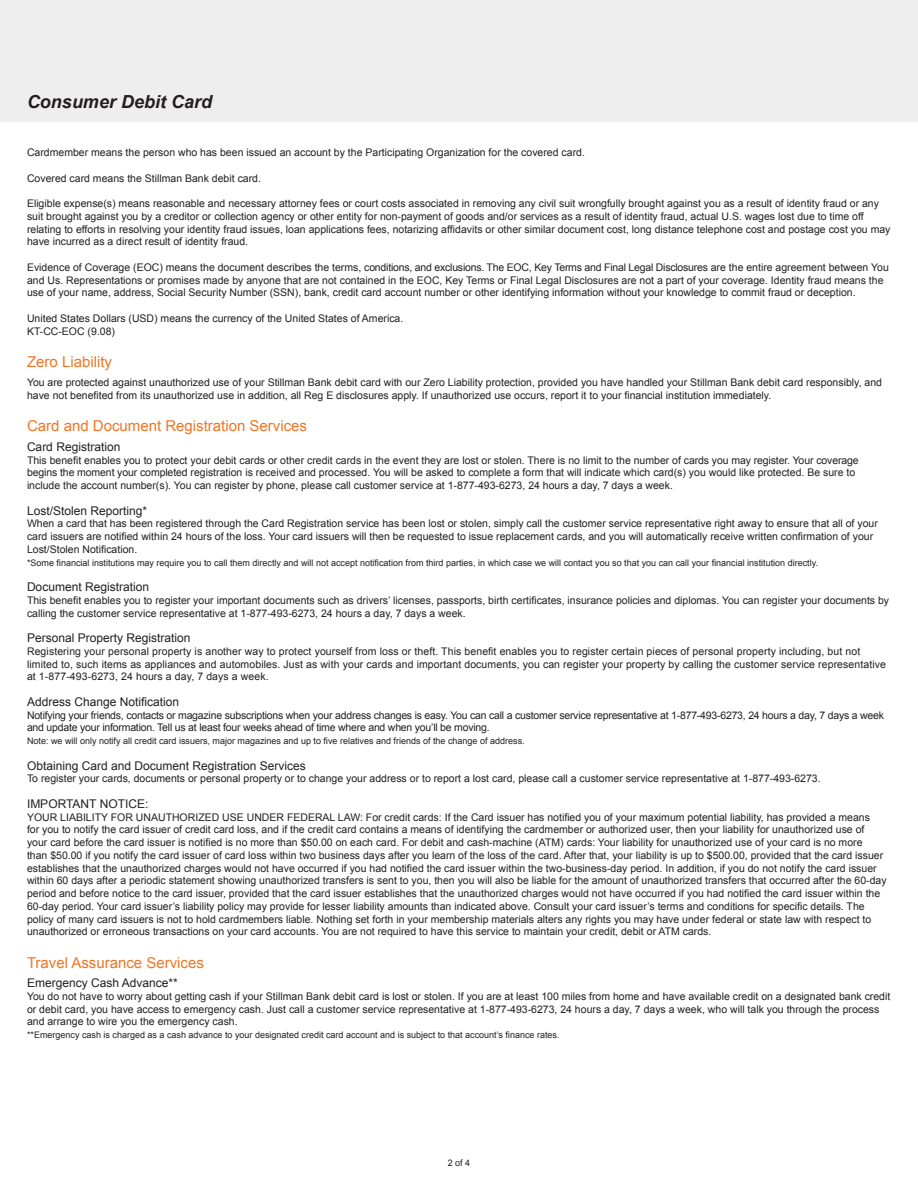
<style>
.page{position:relative;width:918px;height:1188px;background:#fff}
.page>*{position:absolute;margin:0;border:0;box-sizing:border-box;transform-origin:0 0}
.HEAD_-_ORG{font:italic 700 18px "Arial";color:#231f20}
.BODY{font:15px "Arial";color:#f07523}
.HEAD_-_ORG-2{font:15px "Arial";color:#f07523}
.SUB{font:12px "Arial";color:#231f20}
.BODY-2{font:12px "Arial";color:#231f20}
.BODY-3{font:10.5px/12.8px "Arial";color:#231f20}
.SUB-2{font:10.5px/12.8px "Arial";color:#231f20}
.BODY-4{font:10.5px/12.8px "Arial";letter-spacing:-.02em;color:#231f20}
.asterik_copy{font:9px "Arial";color:#231f20}
</style>
<div class="page">
<div style="left:0;top:0;width:918px;height:122px;background:#eeeeef"></div>
<p class="HEAD_-_ORG" style="left:27px;top:90px;width:187px">Consumer Debit Card</p>
<p class="BODY-3" style="left:27px;top:146px;width:559px">Cardmember means the person who has been issued an account by the Participating Organization for the covered card.</p>
<p class="BODY-3" style="left:27px;top:172px;width:236px">Covered card means the Stillman Bank debit card.</p>
<p class="BODY-3" style="left:27px;top:197px;width:865px">Eligible expense(s) means reasonable and necessary attorney fees or court costs associated in removing any civil suit wrongfully brought against you as a result of identity fraud or any suit brought against you by a creditor or collection agency or other entity for non-payment of goods and/or services as a result of identity fraud, actual U.S. wages lost due to time off relating to efforts in resolving your identity fraud issues, loan applications fees, notarizing affidavits or other similar document cost, long distance telephone cost and postage cost you may have incurred as a direct result of identity fraud.</p>
<p class="BODY-3" style="left:27px;top:261px;width:863px">Evidence of Coverage (EOC) means the document describes the terms, conditions, and exclusions. The EOC, Key Terms and Final Legal Disclosures are the entire agreement between You and Us. Representations or promises made by anyone that are not contained in the EOC, Key Terms or Final Legal Disclosures are not a part of your coverage. Identity fraud means the use of your name, address, Social Security Number (SSN), bank, credit card account number or other identifying information without your knowledge to commit fraud or deception.</p>
<p class="BODY-3" style="left:27px;top:312px;width:378px">United States Dollars (USD) means the currency of the United States of America.</p>
<p class="BODY-3" style="left:27px;top:325px;width:90px">KT-CC-EOC (9.08)</p>
<p class="BODY" style="left:27px;top:352px;width:87px">Zero Liability</p>
<p class="BODY-3" style="left:27px;top:376px;width:857px">You are protected against unauthorized use of your Stillman Bank debit card with our Zero Liability protection, provided you have handled your Stillman Bank debit card responsibly, and have not benefited from its unauthorized use in addition, all Reg E disclosures apply. If unauthorized use occurs, report it to your financial institution immediately.</p>
<p class="BODY" style="left:27px;top:416px;width:282px">Card and Document Registration Services</p>
<p class="SUB" style="left:27px;top:439px;width:95px">Card Registration</p>
<p class="SUB-2" style="left:27px;top:454px;width:833px">This benefit enables you to protect your debit cards or other credit cards in the event they are lost or stolen. There is no limit to the number of cards you may register. Your coverage begins the moment your completed registration is received and processed. You will be asked to complete a form that will indicate which card(s) you would like protected. Be sure to include the account number(s). You can register by phone, please call customer service at 1-877-493-6273, 24 hours a day, 7 days a week.</p>
<p class="SUB" style="left:27px;top:503px;width:122px">Lost/Stolen Reporting*</p>
<p class="BODY-3" style="left:27px;top:517px;width:852px">When a card that has been registered through the Card Registration service has been lost or stolen, simply call the customer service representative right away to ensure that all of your card issuers are notified within 24 hours of the loss. Your card issuers will then be requested to issue replacement cards, and you will automatically receive written confirmation of your<br>Lost/Stolen Notification.</p>
<p class="asterik_copy" style="left:27px;top:557px;width:793px">*Some financial institutions may require you to call them directly and will not accept notification from third parties, in which case we will contact you so that you can call your financial institution directly.</p>
<p class="SUB" style="left:27px;top:579px;width:124px">Document Registration</p>
<p class="BODY-3" style="left:27px;top:594px;width:864px">This benefit enables you to register your important documents such as drivers’ licenses, passports, birth certificates, insurance policies and diplomas. You can register your documents by calling the customer service representative at 1-877-493-6273, 24 hours a day, 7 days a week.</p>
<p class="SUB" style="left:27px;top:630px;width:165px">Personal Property Registration</p>
<p class="BODY-3" style="left:27px;top:645px;width:861px">Registering your personal property is another way to protect yourself from loss or theft. This benefit enables you to register certain pieces of personal property including, but not limited to, such items as appliances and automobiles. Just as with your cards and important documents, you can register your property by calling the customer service representative at 1-877-493-6273, 24 hours a day, 7 days a week.</p>
<p class="SUB" style="left:27px;top:694px;width:154px">Address Change Notification</p>
<p class="BODY-4" style="left:27px;top:709px;width:859px">Notifying your friends, contacts or magazine subscriptions when your address changes is easy. You can call a customer service representative at 1-877-493-6273, 24 hours a day, 7 days a week and update your information. Tell us at least four weeks ahead of time where and when you’ll be moving.</p>
<p class="asterik_copy" style="left:27px;top:735px;width:499px">Note: we will only notify all credit card issuers, major magazines and up to five relatives and friends of the change of address.</p>
<p class="BODY-2" style="left:27px;top:758px;width:280px">Obtaining Card and Document Registration Services</p>
<p class="BODY-3" style="left:27px;top:772px;width:795px">To register your cards, documents or personal property or to change your address or to report a lost card, please call a customer service representative at 1-877-493-6273.</p>
<p class="BODY-2" style="left:27px;top:796px;width:123px">IMPORTANT NOTICE:</p>
<p class="BODY-3" style="left:27px;top:811px;width:861px">YOUR LIABILITY FOR UNAUTHORIZED USE UNDER FEDERAL LAW: For credit cards: If the Card issuer has notified you of your maximum potential liability, has provided a means<br>for you to notify the card issuer of credit card loss, and if the credit card contains a means of identifying the cardmember or authorized user, then your liability for unauthorized use of your card before the card issuer is notified is no more than $50.00 on each card. For debit and cash-machine (ATM) cards: Your liability for unauthorized use of your card is no more<br>than $50.00 if you notify the card issuer of card loss within two business days after you learn of the loss of the card. After that, your liability is up to $500.00, provided that the card issuer establishes that the unauthorized charges would not have occurred if you had notified the card issuer within the two-business-day period. In addition, if you do not notify the card issuer within 60 days after a periodic statement showing unauthorized transfers is sent to you, then you will also be liable for the amount of unauthorized transfers that occurred after the 60-day period and before notice to the card issuer, provided that the card issuer establishes that the unauthorized charges would not have occurred if you had notified the card issuer within the 60-day period. Your card issuer’s liability policy may provide for lesser liability amounts than indicated above. Consult your card issuer’s terms and conditions for specific details. The policy of many card issuers is not to hold cardmembers liable. Nothing set forth in your membership materials alters any rights you may have under federal or state law with respect to unauthorized or erroneous transactions on your card accounts. You are not required to have this service to maintain your credit, debit or ATM cards.</p>
<p class="HEAD_-_ORG-2" style="left:27px;top:953px;width:178px">Travel Assurance Services</p>
<p class="SUB" style="left:27px;top:975px;width:152px">Emergency Cash Advance**</p>
<p class="BODY-3" style="left:27px;top:990px;width:865px">You do not have to worry about getting cash if your Stillman Bank debit card is lost or stolen. If you are at least 100 miles from home and have available credit on a designated bank credit or debit card, you have access to emergency cash. Just call a customer service representative at 1-877-493-6273, 24 hours a day, 7 days a week, who will talk you through the process and arrange to wire you the emergency cash.</p>
<p class="asterik_copy" style="left:27px;top:1029px;width:534px">**Emergency cash is charged as a cash advance to your designated credit card account and is subject to that account’s finance rates.</p>
<p class="asterik_copy" style="left:448px;top:1156px;width:24px">2 of 4</p>
</div>
